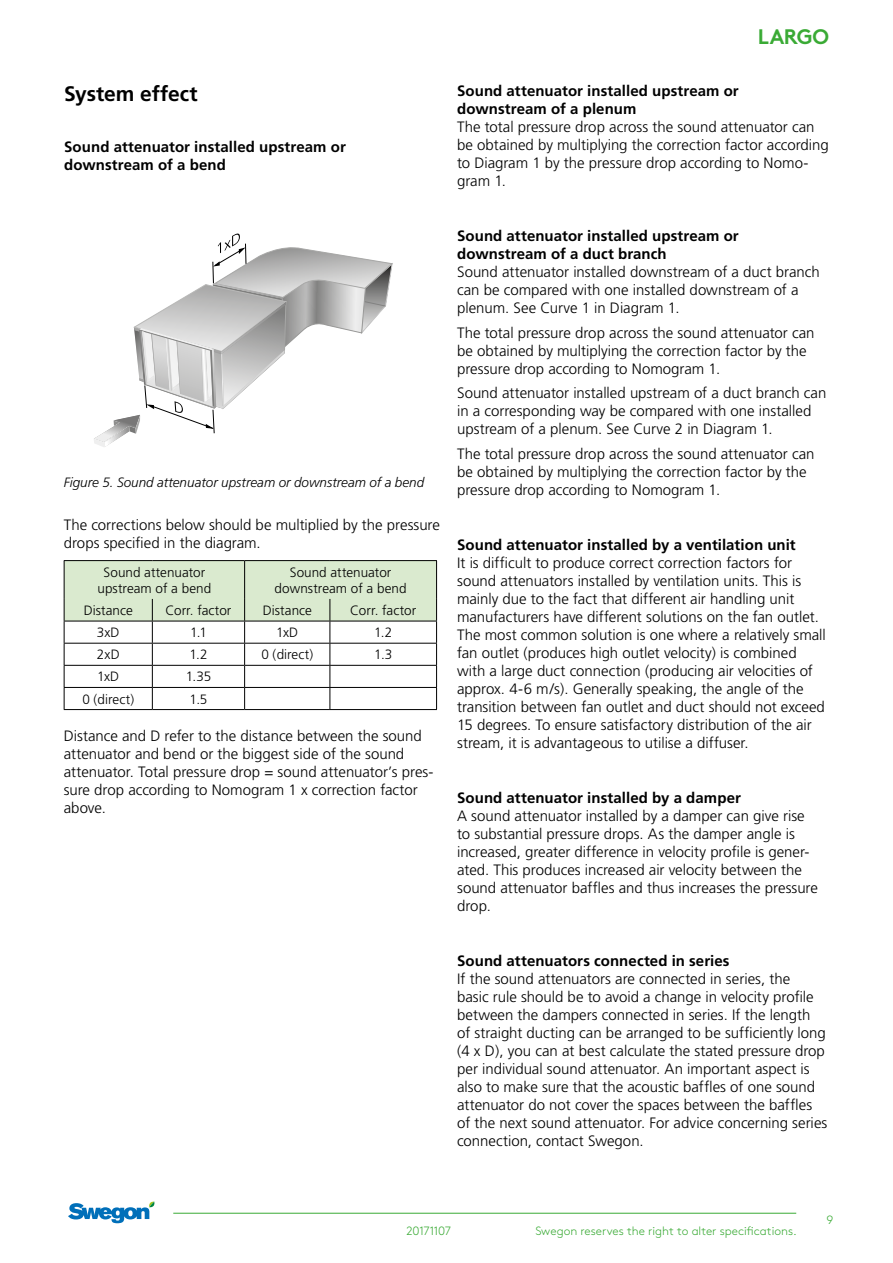
<style>
.page{position:relative;width:893px;height:1263px;background:#fff}
.page>*{position:absolute;margin:0;border:0;box-sizing:border-box;transform-origin:0 0}
.t1{font:700 21px "Frutiger";letter-spacing:-.005em;color:#000}
.t2{font:700 21px "Swegon Brown";letter-spacing:-.01em;color:#3aaa35}
.t3{font:300 15px/18px "Frutiger";color:#000}
.t4{font:700 15px/18px "Frutiger";letter-spacing:.005em;color:#000}
.t5{font:300 13.5px/16.2px "Frutiger";color:#000;text-align:center}
.t6{font:italic 300 13.5px "Frutiger";color:#000}
.t7{font:300 12px "Swegon Brown";color:#3aaa35}
.t8{font:300 12px "Swegon Brown";letter-spacing:-.02em;color:#3aaa35}
</style>
<div class="page">
<hr style="left:173px;top:1213px;width:623px;height:1px;background:#3aaa35">
<svg style="left:68px;top:1201px;width:87px;height:22px"></svg>
<hr style="left:64px;top:560px;width:88px;height:1px;background:#000">
<hr style="left:152px;top:560px;width:93px;height:1px;background:#000">
<hr style="left:245px;top:560px;width:85px;height:1px;background:#000">
<hr style="left:330px;top:560px;width:107px;height:1px;background:#000">
<svg style="left:64px;top:561px;width:373px;height:148px"></svg>
<hr style="left:64px;top:709px;width:88px;height:1px;background:#000">
<hr style="left:152px;top:709px;width:93px;height:1px;background:#000">
<hr style="left:245px;top:709px;width:85px;height:1px;background:#000">
<hr style="left:330px;top:709px;width:107px;height:1px;background:#000">
<svg style="left:94px;top:233px;width:299px;height:214px"></svg>
<h1 class="t1" style="left:64px;top:81px;width:135px">System effect</h1>
<p class="t4" style="left:64px;top:138px;width:283px">Sound attenuator installed upstream or downstream of a bend</p>
<p class="t6" style="left:64px;top:475px;width:362px">Figure 5. Sound attenuator upstream or downstream of a bend</p>
<p class="t3" style="left:64px;top:516px;width:378px">The corrections below should be multiplied by the pressure drops specified in the diagram.</p>
<p class="t5" style="left:97px;top:564px;width:115px">Sound attenuator upstream of a bend</p>
<p class="t5" style="left:275px;top:564px;width:133px">Sound attenuator downstream of a bend</p>
<p class="t5" style="left:84px;top:602px;width:51px">Distance</p>
<p class="t5" style="left:166px;top:602px;width:67px">Corr. factor</p>
<p class="t5" style="left:263px;top:602px;width:51px">Distance</p>
<p class="t5" style="left:350px;top:602px;width:67px">Corr. factor</p>
<p class="t5" style="left:97px;top:625px;width:24px">3xD</p>
<p class="t5" style="left:190px;top:625px;width:18px">1.1</p>
<p class="t5" style="left:276px;top:625px;width:24px">1xD</p>
<p class="t5" style="left:374px;top:625px;width:20px">1.2</p>
<p class="t5" style="left:97px;top:647px;width:24px">2xD</p>
<p class="t5" style="left:189px;top:647px;width:20px">1.2</p>
<p class="t5" style="left:261px;top:647px;width:53px">0 (direct)</p>
<p class="t5" style="left:374px;top:647px;width:20px">1.3</p>
<p class="t5" style="left:97px;top:669px;width:24px">1xD</p>
<p class="t5" style="left:186px;top:669px;width:27px">1.35</p>
<p class="t5" style="left:82px;top:691px;width:53px">0 (direct)</p>
<p class="t5" style="left:190px;top:691px;width:19px">1.5</p>
<p class="t3" style="left:64px;top:727px;width:371px">Distance and D refer to the distance between the sound attenuator and bend or the biggest side of the sound attenuator. Total pressure drop = sound attenuator’s pres&shy;sure drop according to Nomogram 1 x correction factor above.</p>
<h1 class="t2" style="left:758px;top:20px;width:73px">LARGO</h1>
<p class="t4" style="left:457px;top:82px;width:283px">Sound attenuator installed upstream or downstream of a plenum</p>
<p class="t3" style="left:457px;top:118px;width:373px">The total pressure drop across the sound attenuator can be obtained by multiplying the correction factor according to Diagram 1 by the pressure drop according to Nomo&shy;gram 1.</p>
<p class="t4" style="left:457px;top:227px;width:283px">Sound attenuator installed upstream or downstream of a duct branch</p>
<p class="t3" style="left:457px;top:263px;width:364px">Sound attenuator installed downstream of a duct branch can be compared with one installed downstream of a plenum. See Curve 1 in Diagram 1.</p>
<p class="t3" style="left:457px;top:324px;width:359px">The total pressure drop across the sound attenuator can be obtained by multiplying the correction factor by the pressure drop according to Nomogram 1.</p>
<p class="t3" style="left:457px;top:384px;width:371px">Sound attenuator installed upstream of a duct branch can in a corresponding way be compared with one installed upstream of a plenum. See Curve 2 in Diagram 1.</p>
<p class="t3" style="left:457px;top:445px;width:359px">The total pressure drop across the sound attenuator can be obtained by multiplying the correction factor by the pressure drop according to Nomogram 1.</p>
<p class="t4" style="left:457px;top:536px;width:340px">Sound attenuator installed by a ventilation unit</p>
<p class="t3" style="left:457px;top:554px;width:370px">It is difficult to produce correct correction factors for sound attenuators installed by ventilation units. This is mainly due to the fact that different air handling unit manufacturers have different solutions on the fan outlet.<br>The most common solution is one where a relatively small fan outlet (produces high outlet velocity) is combined with a large duct connection (producing air velocities of approx. 4-6 m/s). Generally speaking, the angle of the transition between fan outlet and duct should not exceed 15 degrees. To ensure satisfactory distribution of the air stream, it is advantageous to utilise a diffuser.</p>
<p class="t4" style="left:457px;top:789px;width:285px">Sound attenuator installed by a damper</p>
<p class="t3" style="left:457px;top:807px;width:362px">A sound attenuator installed by a damper can give rise to substantial pressure drops. As the damper angle is increased, greater difference in velocity profile is gener&shy;ated. This produces increased air velocity between the sound attenuator baffles and thus increases the pressure drop.</p>
<p class="t4" style="left:457px;top:952px;width:274px">Sound attenuators connected in series</p>
<p class="t3" style="left:457px;top:970px;width:372px">If the sound attenuators are connected in series, the<br>basic rule should be to avoid a change in velocity profile between the dampers connected in series. If the length of straight ducting can be arranged to be sufficiently long (4 x D), you can at best calculate the stated pressure drop per individual sound attenuator. An important aspect is also to make sure that the acoustic baffles of one sound attenuator do not cover the spaces between the baffles of the next sound attenuator. For advice concerning series connection, contact Swegon.</p>
<p class="t8" style="left:407px;top:1221px;width:46px">20171107</p>
<p class="t7" style="left:535px;top:1221px;width:263px">Swegon reserves the right to alter specifications.</p>
<p class="t7" style="left:826px;top:1211px;width:8px">9</p>
</div>
